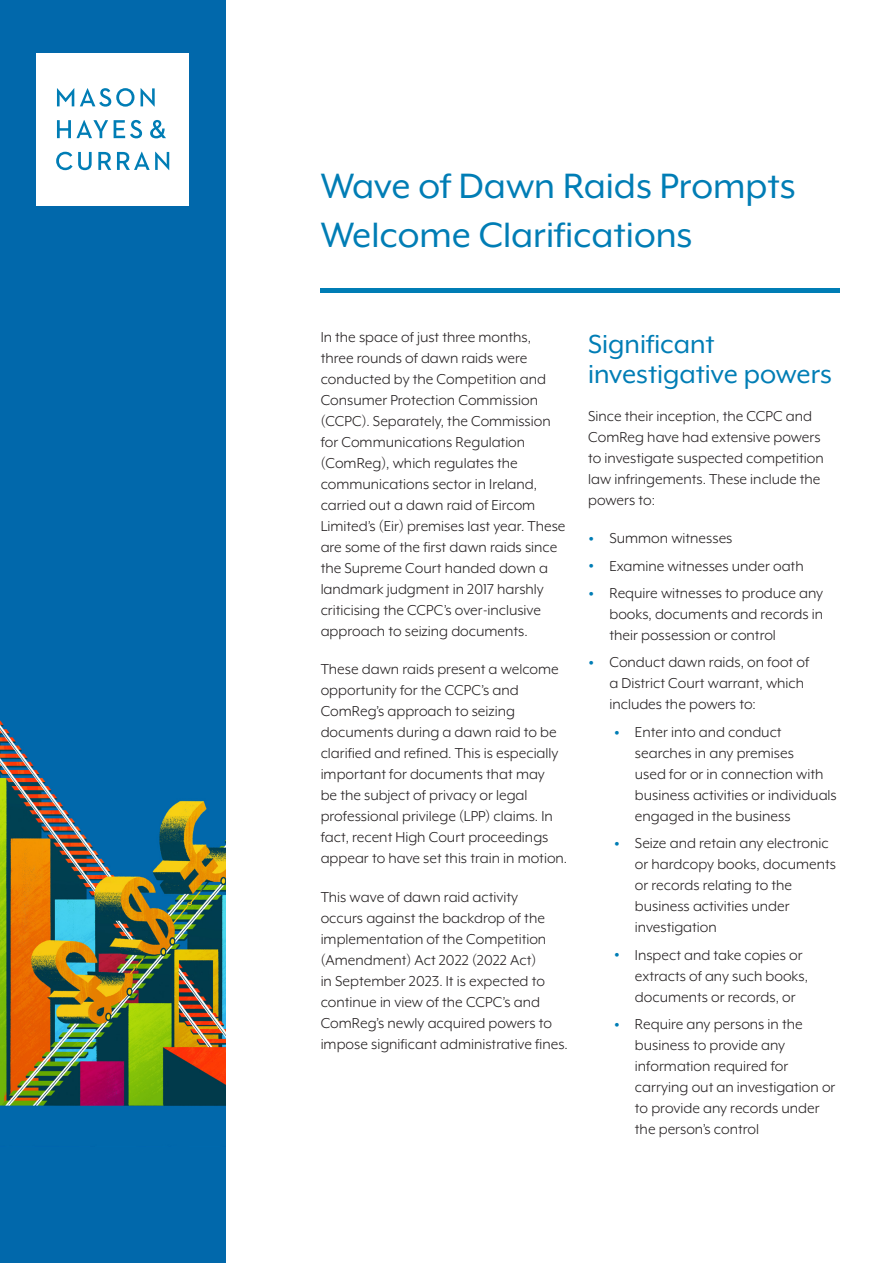
<style>
.page{position:relative;width:893px;height:1263px;background:#fff}
.page>*{position:absolute;margin:0;border:0;box-sizing:border-box;transform-origin:0 0}
.t1{font:40.5px/48.6px "Mr Eaves XL Mod OT";color:#007db5}
.MHC_Sub_Head{font:30px/30px "Mr Eaves XL Mod OT";color:#007db5}
.MHC_Body{font:16.5px/21px "Mr Eaves XL Mod OT";color:#231f20}
.s1{font-size:28.5px;color:#007db5}
</style>
<div class="page">
<div style="left:0;top:0;width:225px;height:1263px;background:#0168ab"></div>
<img style="left:0;top:720px;width:225px;height:386px">
<hr style="left:321px;top:288px;width:519px;height:4px;background:#007db5">
<div style="left:37px;top:53px;width:152px;height:152px;background:#fff"></div>
<svg style="left:56px;top:88px;width:113px;height:82px"></svg>
<p class="t1" style="left:321px;top:162px;width:477px">Wave of Dawn Raids Prompts<br>Welcome Clarifications</p>
<p class="MHC_Body" style="left:321px;top:327px;width:246px">In the space of just three months, three rounds of dawn raids were conducted by the Competition and Consumer Protection Commission (CCPC). Separately, the Commission for Communications Regulation (ComReg), which regulates the communications sector in Ireland, carried out a dawn raid of Eircom Limited’s (Eir) premises last year. These are some of the first dawn raids since the Supreme Court handed down a landmark judgment in 2017 harshly criticising the CCPC’s over-inclusive approach to seizing documents.</p>
<p class="MHC_Body" style="left:321px;top:659px;width:248px">These dawn raids present a welcome opportunity for the CCPC’s and ComReg’s approach to seizing documents during a dawn raid to be clarified and refined. This is especially important for documents that may<br>be the subject of privacy or legal professional privilege (LPP) claims. In fact, recent High Court proceedings appear to have set this train in motion.</p>
<p class="MHC_Body" style="left:321px;top:886px;width:249px">This wave of dawn raid activity<br>occurs against the backdrop of the implementation of the Competition (Amendment) Act 2022 (2022 Act)<br>in September 2023. It is expected to continue in view of the CCPC’s and ComReg’s newly acquired powers to impose significant administrative fines.</p>
<p class="MHC_Sub_Head" style="left:588px;top:329px;width:245px">Significant investigative powers</p>
<p class="MHC_Body" style="left:588px;top:406px;width:237px">Since their inception, the CCPC and<br>ComReg have had extensive powers to investigate suspected competition law infringements. These include the powers to:</p>
<p class="MHC_Body" style="left:588px;top:528px;width:146px"><span class="s1">•</span> Summon witnesses</p>
<p class="MHC_Body" style="left:588px;top:555px;width:217px"><span class="s1">•</span> Examine witnesses under oath</p>
<p class="MHC_Body" style="left:609px;top:582px;width:215px;text-align:justify;text-indent:-21px"><span class="s1">•</span> Require witnesses to produce any books, documents and records in their possession or control</p>
<p class="MHC_Body" style="left:609px;top:652px;width:201px;text-indent:-21px"><span class="s1">•</span> Conduct dawn raids, on foot of a District Court warrant, which includes the powers to:</p>
<p class="MHC_Body" style="left:635px;top:721px;width:203px;text-indent:-21px"><span class="s1">•</span> Enter into and conduct searches in any premises<br>used for or in connection with business activities or individuals engaged in the business</p>
<p class="MHC_Body" style="left:635px;top:833px;width:203px;text-indent:-21px"><span class="s1">•</span> Seize and retain any electronic or hardcopy books, documents or records relating to the business activities under investigation</p>
<p class="MHC_Body" style="left:635px;top:944px;width:175px;text-indent:-21px"><span class="s1">•</span> Inspect and take copies or extracts of any such books, documents or records, or</p>
<p class="MHC_Body" style="left:635px;top:1013px;width:202px;text-indent:-21px"><span class="s1">•</span> Require any persons in the business to provide any information required for carrying out an investigation or to provide any records under the person’s control</p>
</div>
